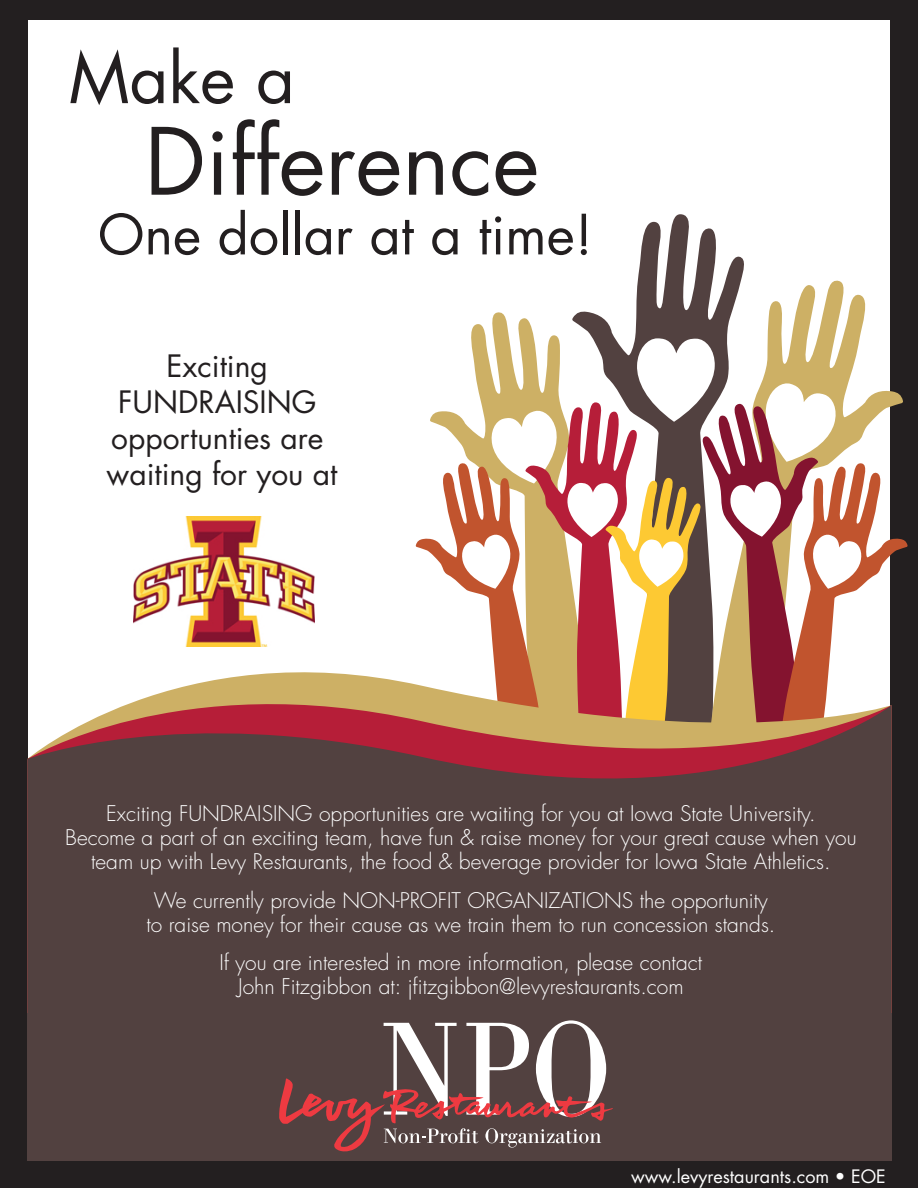
<style>
.page{position:relative;width:918px;height:1188px;background:#fff}
.page>*{position:absolute;margin:0;border:0;box-sizing:border-box;transform-origin:0 0}
.t1{font:90px "Futura";color:#231f20}
.t2{font:67.5px "Futura";color:#231f20}
.t3{font:54px "Futura";color:#231f20}
.t4{font:30px/36px "Futura";color:#231f20;text-align:center}
.t5{font:300 21px/24px "Futura";color:#fff;text-align:center}
.t6{font:18px "Futura";color:#fff}
</style>
<div class="page">
<div style="left:890px;top:0;width:28px;height:1170px;background:#231f20"></div>
<svg style="left:587px;top:214px;width:157px;height:263px"></svg>
<svg style="left:637px;top:338px;width:67px;height:84px"></svg>
<svg style="left:704px;top:278px;width:162px;height:125px"></svg>
<svg style="left:700px;top:403px;width:29px;height:229px"></svg>
<svg style="left:471px;top:311px;width:116px;height:98px"></svg>
<svg style="left:415px;top:409px;width:110px;height:223px"></svg>
<svg style="left:729px;top:381px;width:179px;height:251px"></svg>
<svg style="left:525px;top:402px;width:114px;height:230px"></svg>
<div style="left:0;top:1145px;width:918px;height:43px;background:#231f20"></div>
<div style="left:0;top:0;width:28px;height:1170px;background:#231f20"></div>
<div style="left:25px;top:0;width:893px;height:19px;background:#231f20"></div>
<svg style="left:567px;top:477px;width:136px;height:155px"></svg>
<svg style="left:185px;top:632px;width:647px;height:35px"></svg>
<svg style="left:131px;top:667px;width:698px;height:36px"></svg>
<svg style="left:27px;top:703px;width:865px;height:328px;background:#634643"></svg>
<img style="left:134px;top:517px;width:181px;height:129px">
<div style="left:27px;top:1014px;width:864px;height:147px;background:#524140"></div>
<svg style="left:279px;top:1020px;width:334px;height:132px"></svg>
<h2 class="t2" style="left:69px;top:32px;width:227px">Make a</h2>
<h1 class="t1" style="left:145px;top:100px;width:396px">Difference</h1>
<h3 class="t3" style="left:98px;top:197px;width:497px">One dollar at a time!</h3>
<h3 class="t4" style="left:107px;top:347px;width:232px">Exciting<br>FUNDRAISING opportunties are waiting for you at</h3>
<p class="t5" style="left:65px;top:802px;width:793px">Exciting FUNDRAISING opportunities are waiting for you at Iowa State University.<br>Become a part of an exciting team, have fun &amp; raise money for your great cause when you team up with Levy Restaurants, the food &amp; beverage provider for Iowa State Athletics.</p>
<p class="t5" style="left:146px;top:889px;width:631px">We currently provide NON-PROFIT ORGANIZATIONS the opportunity to raise money for their cause as we train them to run concession stands.</p>
<p class="t5" style="left:220px;top:950px;width:484px">If you are interested in more information, please contact<br>John Fitzgibbon at: jfitzgibbon@levyrestaurants.com</p>
<p class="t6" style="left:631px;top:1164px;width:256px">www.levyrestaurants.com • EOE</p>
</div>
